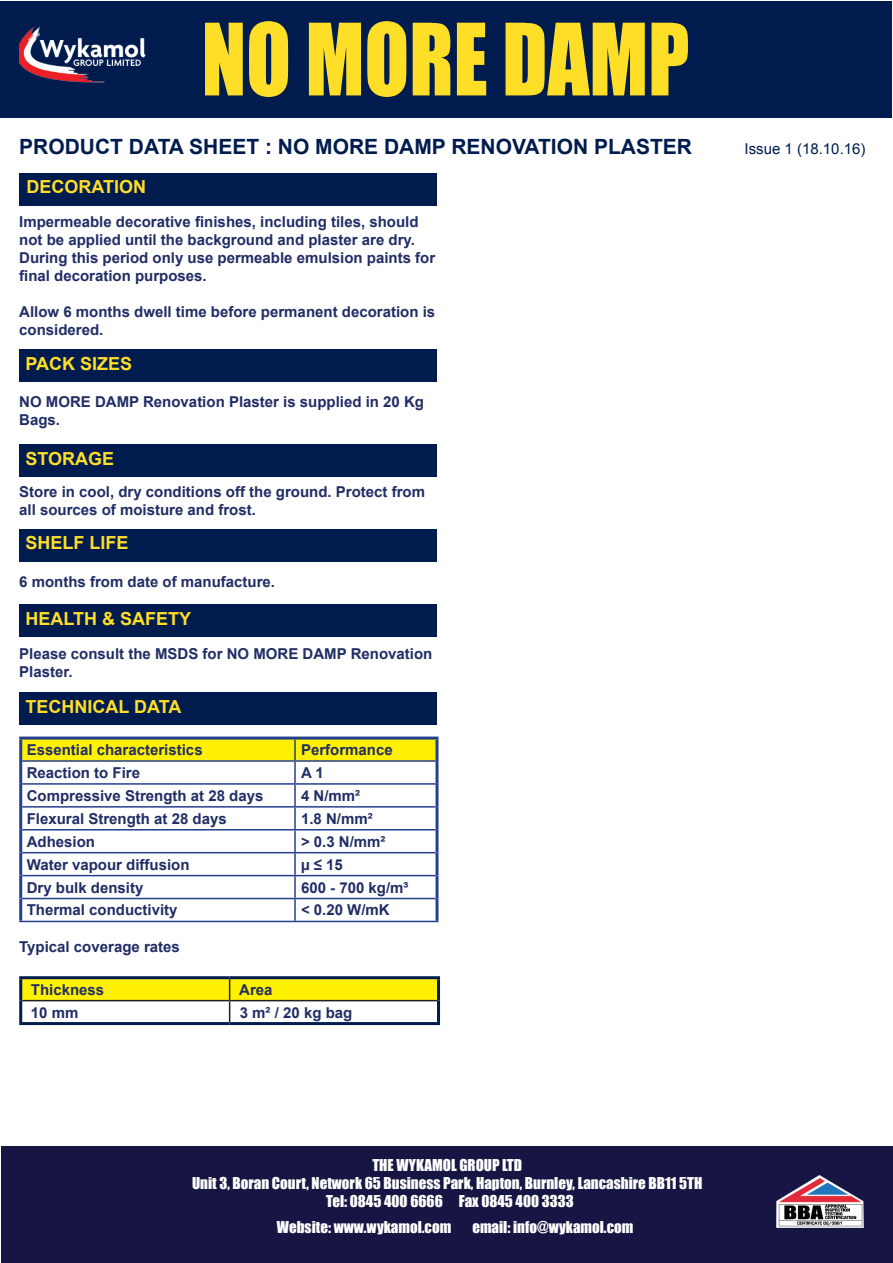
<style>
.page{position:relative;width:893px;height:1263px;background:#fff}
.page>*{position:absolute;margin:0;border:0;box-sizing:border-box;transform-origin:0 0}
.t1{font:700 21px "Arial";color:#001c4e}
.t2{font:700 18px "Arial";color:#ffde28}
.t3{font:700 15px/18px "Arial";color:#212d65}
.t4{font:15px "Impact";color:#fff}
.t5{font:15px "Arial";color:#001c4e}
</style>
<div class="page">
<div style="left:19px;top:444px;width:418px;height:32px;background:#001c4e"></div>
<div style="left:22px;top:739px;width:413px;height:21px;background:#fff101"></div>
<hr style="left:295px;top:898px;width:140px;height:1px;background:#253f8e">
<hr style="left:295px;top:921px;width:143px;height:1px;background:#253f8e">
<hr style="left:295px;top:806px;width:140px;height:1px;background:#253f8e">
<hr style="left:295px;top:829px;width:140px;height:1px;background:#253f8e">
<hr style="left:295px;top:852px;width:140px;height:1px;background:#253f8e">
<hr style="left:295px;top:875px;width:140px;height:1px;background:#253f8e">
<hr style="left:295px;top:783px;width:140px;height:2px;background:#253f8e">
<hr style="left:294px;top:739px;width:2px;height:21px;background:#253f8e">
<hr style="left:295px;top:760px;width:140px;height:2px;background:#253f8e">
<hr style="left:294px;top:807px;width:2px;height:22px;background:#253f8e">
<hr style="left:294px;top:830px;width:2px;height:22px;background:#253f8e">
<hr style="left:294px;top:853px;width:2px;height:22px;background:#253f8e">
<hr style="left:294px;top:876px;width:2px;height:22px;background:#253f8e">
<hr style="left:22px;top:898px;width:273px;height:1px;background:#253f8e">
<hr style="left:294px;top:899px;width:2px;height:22px;background:#253f8e">
<hr style="left:19px;top:921px;width:276px;height:1px;background:#253f8e">
<hr style="left:294px;top:785px;width:2px;height:21px;background:#253f8e">
<hr style="left:22px;top:806px;width:273px;height:1px;background:#253f8e">
<hr style="left:22px;top:829px;width:273px;height:1px;background:#253f8e">
<hr style="left:22px;top:852px;width:273px;height:1px;background:#253f8e">
<hr style="left:22px;top:875px;width:273px;height:1px;background:#253f8e">
<hr style="left:22px;top:760px;width:273px;height:2px;background:#253f8e">
<hr style="left:294px;top:762px;width:2px;height:21px;background:#253f8e">
<hr style="left:22px;top:783px;width:273px;height:2px;background:#253f8e">
<hr style="left:19px;top:736px;width:276px;height:3px;background:#253f8e">
<hr style="left:19px;top:739px;width:3px;height:22px;background:#253f8e">
<hr style="left:295px;top:736px;width:143px;height:3px;background:#253f8e">
<hr style="left:435px;top:739px;width:3px;height:22px;background:#253f8e">
<hr style="left:19px;top:761px;width:3px;height:23px;background:#253f8e">
<hr style="left:435px;top:761px;width:3px;height:23px;background:#253f8e">
<hr style="left:19px;top:784px;width:3px;height:23px;background:#253f8e">
<hr style="left:435px;top:784px;width:3px;height:23px;background:#253f8e">
<hr style="left:19px;top:807px;width:3px;height:23px;background:#253f8e">
<hr style="left:435px;top:807px;width:3px;height:23px;background:#253f8e">
<hr style="left:19px;top:830px;width:3px;height:23px;background:#253f8e">
<hr style="left:435px;top:830px;width:3px;height:23px;background:#253f8e">
<hr style="left:19px;top:853px;width:3px;height:23px;background:#253f8e">
<hr style="left:435px;top:853px;width:3px;height:23px;background:#253f8e">
<hr style="left:19px;top:876px;width:3px;height:22px;background:#253f8e">
<hr style="left:435px;top:876px;width:3px;height:22px;background:#253f8e">
<hr style="left:19px;top:898px;width:3px;height:23px;background:#253f8e">
<hr style="left:435px;top:898px;width:3px;height:23px;background:#253f8e">
<svg style="left:22px;top:979px;width:415px;height:43px"></svg>
<hr style="left:19px;top:976px;width:211px;height:3px;background:#001c4e">
<hr style="left:19px;top:979px;width:3px;height:22px;background:#001c4e">
<hr style="left:230px;top:976px;width:210px;height:3px;background:#001c4e">
<hr style="left:437px;top:979px;width:3px;height:22px;background:#001c4e">
<hr style="left:19px;top:1001px;width:3px;height:21px;background:#001c4e">
<hr style="left:437px;top:1001px;width:3px;height:21px;background:#001c4e">
<hr style="left:19px;top:1022px;width:211px;height:3px;background:#001c4e">
<hr style="left:230px;top:1022px;width:210px;height:3px;background:#001c4e">
<div style="left:19px;top:349px;width:418px;height:32px;background:#001c4e"></div>
<div style="left:19px;top:174px;width:418px;height:32px;background:#001c4e"></div>
<div style="left:19px;top:529px;width:418px;height:32px;background:#001c4e"></div>
<div style="left:19px;top:604px;width:418px;height:32px;background:#001c4e"></div>
<div style="left:1px;top:1px;width:891px;height:116px;background:#001c4e"></div>
<svg style="left:205px;top:21px;width:483px;height:76px"></svg>
<img style="left:19px;top:26px;width:127px;height:57px">
<div style="left:2px;top:1146px;width:891px;height:117px;background:#171543"></div>
<img style="left:777px;top:1175px;width:87px;height:53px">
<div style="left:19px;top:693px;width:418px;height:32px;background:#001c4e"></div>
<p class="t1" style="left:19px;top:132px;width:674px">PRODUCT DATA SHEET : NO MORE DAMP RENOVATION PLASTER</p>
<p class="t5" style="left:745px;top:138px;width:122px">Issue 1 (18.10.16)</p>
<p class="t2" style="left:27px;top:174px;width:121px">DECORATION</p>
<p class="t3" style="left:19px;top:212px;width:417px">Impermeable decorative finishes, including tiles, should not be applied until the background and plaster are dry.<br>During this period only use permeable emulsion paints for final decoration purposes.</p>
<p class="t3" style="left:19px;top:302px;width:417px">Allow 6 months dwell time before permanent decoration is considered.</p>
<p class="t2" style="left:26px;top:351px;width:108px">PACK SIZES</p>
<p class="t3" style="left:19px;top:392px;width:406px">NO MORE DAMP Renovation Plaster is supplied in 20 Kg<br>Bags.</p>
<p class="t2" style="left:26px;top:446px;width:90px">STORAGE</p>
<p class="t3" style="left:19px;top:482px;width:407px">Store in cool, dry conditions off the ground. Protect from all sources of moisture and frost.</p>
<p class="t2" style="left:26px;top:530px;width:105px">SHELF LIFE</p>
<p class="t3" style="left:19px;top:572px;width:257px">6 months from date of manufacture.</p>
<p class="t2" style="left:26px;top:606px;width:167px">HEALTH &amp; SAFETY</p>
<p class="t3" style="left:19px;top:644px;width:415px">Please consult the MSDS for NO MORE DAMP Renovation<br>Plaster.</p>
<p class="t2" style="left:26px;top:694px;width:157px">TECHNICAL DATA</p>
<p class="t3" style="left:27px;top:741px;width:177px">Essential characteristics</p>
<p class="t3" style="left:301px;top:741px;width:93px">Performance</p>
<p class="t3" style="left:27px;top:764px;width:115px">Reaction to Fire</p>
<p class="t3" style="left:301px;top:764px;width:24px">A 1</p>
<p class="t3" style="left:27px;top:787px;width:238px">Compressive Strength at 28 days</p>
<p class="t3" style="left:301px;top:787px;width:61px">4 N/mm²</p>
<p class="t3" style="left:27px;top:810px;width:202px">Flexural Strength at 28 days</p>
<p class="t3" style="left:301px;top:810px;width:73px">1.8 N/mm²</p>
<p class="t3" style="left:27px;top:832px;width:70px">Adhesion</p>
<p class="t3" style="left:301px;top:832px;width:86px">&gt; 0.3 N/mm²</p>
<p class="t3" style="left:27px;top:855px;width:164px">Water vapour diffusion</p>
<p class="t3" style="left:301px;top:855px;width:43px">µ ≤ 15</p>
<p class="t3" style="left:27px;top:878px;width:118px">Dry bulk density</p>
<p class="t3" style="left:301px;top:878px;width:109px">600 - 700 kg/m³</p>
<p class="t3" style="left:27px;top:901px;width:152px">Thermal conductivity</p>
<p class="t3" style="left:301px;top:901px;width:90px">&lt; 0.20 W/mK</p>
<p class="t3" style="left:19px;top:938px;width:162px">Typical coverage rates</p>
<p class="t3" style="left:31px;top:980px;width:75px">Thickness</p>
<p class="t3" style="left:239px;top:980px;width:35px">Area</p>
<p class="t3" style="left:31px;top:1003px;width:49px">10 mm</p>
<p class="t3" style="left:240px;top:1003px;width:114px">3 m² / 20 kg bag</p>
<p class="t4" style="left:372px;top:1154px;width:151px">THE WYKAMOL GROUP LTD</p>
<p class="t4" style="left:192px;top:1172px;width:512px">Unit 3, Boran Court, Network 65 Business Park, Hapton, Burnley, Lancashire BB11 5TH</p>
<p class="t4" style="left:326px;top:1190px;width:249px">Tel: 0845 400 6666 Fax 0845 400 3333</p>
<p class="t4" style="left:277px;top:1215px;width:176px">Website: www.wykamol.com</p>
<p class="t4" style="left:472px;top:1215px;width:162px">email: info@wykamol.com</p>
</div>
